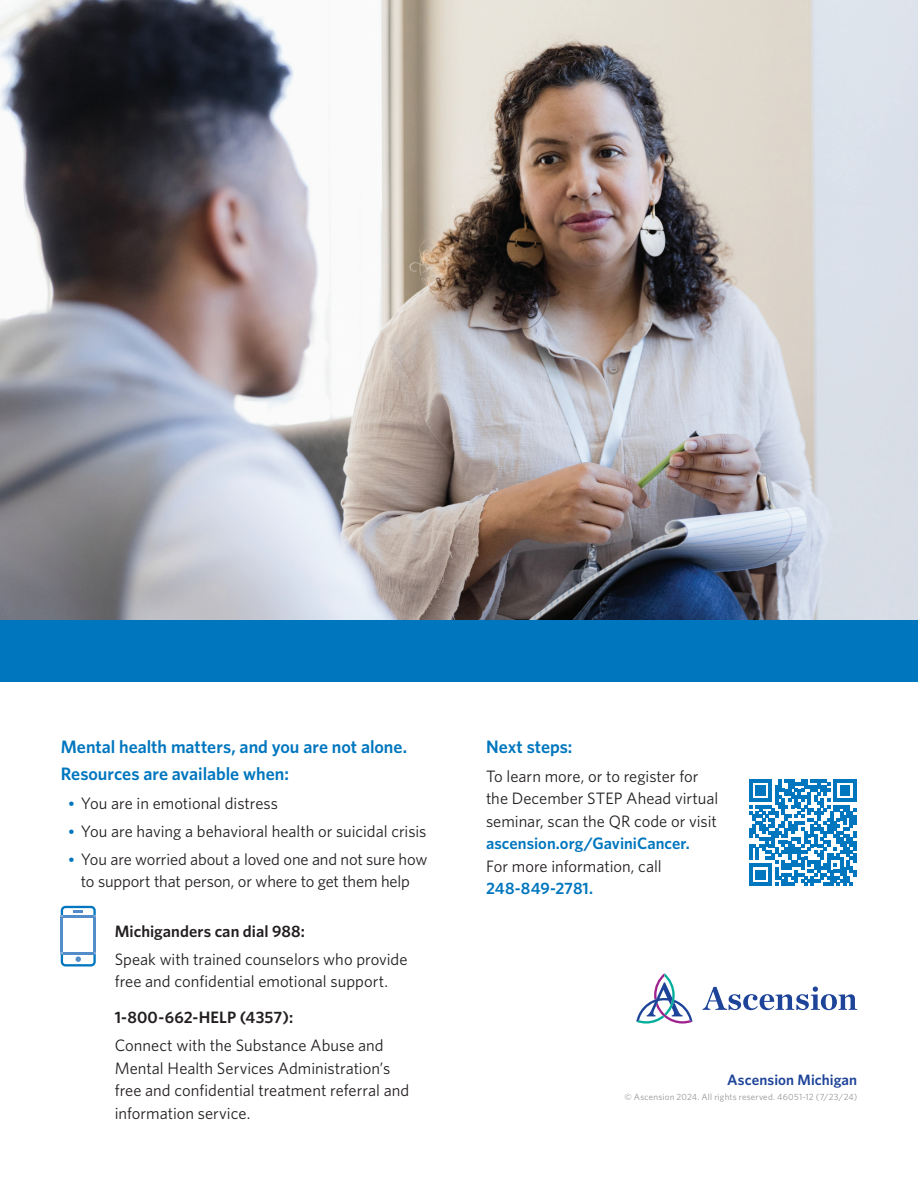
<style>
.page{position:relative;width:918px;height:1188px;background:#fff}
.page>*{position:absolute;margin:0;border:0;box-sizing:border-box;transform-origin:0 0}
.t1{font:600 18px/27px "Whitney";color:#0076be}
.t2{font:16.5px/22.5px "Whitney";letter-spacing:-.005em;color:#231f20}
.t3{font:600 16.5px "Whitney";letter-spacing:.005em;color:#231f20}
.t4{font:600 16.5px "Whitney";letter-spacing:.005em;color:#0076be}
.t5{font:600 15px "Whitney";letter-spacing:.005em;color:#1e4499}
.t6{font:9px "Whitney";letter-spacing:.025em;color:#939598}
.s1{font-family:"Chronicle Text G1";color:#0076be}
</style>
<div class="page">
<svg style="left:636px;top:973px;width:57px;height:51px"></svg>
<svg style="left:703px;top:987px;width:154px;height:23px"></svg>
<svg style="left:749px;top:779px;width:107px;height:107px"></svg>
<img style="left:0;top:0;width:918px;height:621px">
<div style="left:0;top:621px;width:918px;height:61px;background:#0076be"></div>
<svg style="left:61px;top:952px;width:35px;height:14px"></svg>
<svg style="left:61px;top:906px;width:35px;height:11px"></svg>
<hr style="left:93px;top:917px;width:3px;height:35px;background:#538dca">
<hr style="left:63px;top:915px;width:30px;height:2px;background:#538dca">
<hr style="left:61px;top:917px;width:2px;height:35px;background:#538dca">
<p class="t1" style="left:61px;top:733px;width:348px">Mental health matters, and you are not alone.<br>Resources are available when:</p>
<p class="t2" style="left:67px;top:792px;width:212px"><span class="s1">•</span> You are in emotional distress</p>
<p class="t2" style="left:67px;top:819px;width:360px"><span class="s1">•</span> You are having a behavioral health or suicidal crisis</p>
<p class="t2" style="left:67px;top:847px;width:361px;text-align:center"><span class="s1">•</span> You are worried about a loved one and not sure how to support that person, or where to get them help</p>
<p class="t3" style="left:115px;top:920px;width:192px">Michiganders can dial 988:</p>
<p class="t2" style="left:115px;top:947px;width:294px">Speak with trained counselors who provide free and confidential emotional support.</p>
<p class="t3" style="left:115px;top:1006px;width:180px">1-800-662-HELP (4357):</p>
<p class="t2" style="left:115px;top:1034px;width:296px">Connect with the Substance Abuse and Mental Health Services Administration’s free and confidential treatment referral and information service.</p>
<p class="t1" style="left:486px;top:733px;width:88px">Next steps:</p>
<p class="t2" style="left:486px;top:765px;width:234px">To learn more, or to register for the December STEP Ahead virtual seminar, scan the QR code or visit</p>
<p class="t4" style="left:486px;top:833px;width:205px">ascension.org/GaviniCancer.</p>
<p class="t2" style="left:486px;top:855px;width:177px">For more information, call</p>
<p class="t4" style="left:486px;top:878px;width:109px">248-849-2781.</p>
<p class="t5" style="left:727px;top:1070px;width:131px">Ascension Michigan</p>
<p class="t6" style="left:625px;top:1091px;width:234px">© Ascension 2024. All rights reserved. 46051-12 (7/23/24)</p>
</div>
